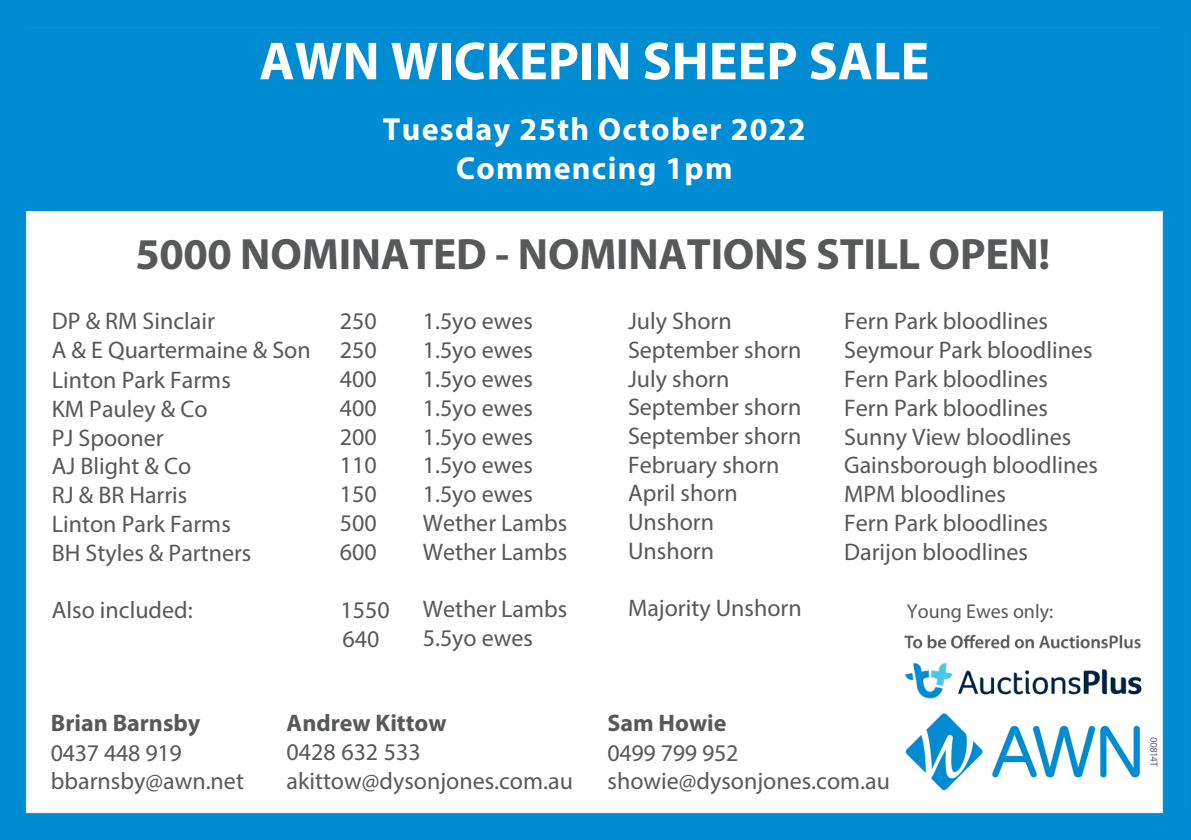
<style>
.page{position:relative;width:1191px;height:840px;background:#fff}
.page>*{position:absolute;margin:0;border:0;box-sizing:border-box;transform-origin:0 0}
.t1{font:700 53.8px "Myriad Pro";color:#fff}
.t2{font:700 44px "Myriad Pro";letter-spacing:-.01em;color:#57585a}
.t3{font:700 32px/38.4px "Myriad Pro";letter-spacing:.04em;color:#fff;text-align:center}
.t4{font:24px/28.8px "Myriad Pro";color:#57585a}
.t5{font:24px/28.8px "Myriad Pro";color:#58595b}
.t6{font:700 24px "Myriad Pro";color:#57585a}
.t7{font:20px "Myriad Pro";color:#58595b}
.s1{font-weight:700;color:#57585a}
.s2{color:#57585a}
</style>
<div class="page">
<img style="left:0;top:1px;width:1190px;height:838px">
<div style="left:0;top:28px;width:1164px;height:183px;background:#008cd2"></div>
<img style="left:882px;top:617px;width:274px;height:94px">
<p class="t1" style="left:259px;top:26px;width:671px">AWN WICKEPIN SHEEP SALE</p>
<p class="t3" style="left:383px;top:109px;width:424px">Tuesday 25th October 2022<br>Commencing 1pm</p>
<p class="t2" style="left:135px;top:225px;width:916px">5000 NOMINATED - NOMINATIONS STILL OPEN!</p>
<p class="t4" style="left:52px;top:306px;width:164px">DP &amp; RM Sinclair</p>
<p class="t4" style="left:340px;top:306px;width:38px">250</p>
<p class="t4" style="left:844px;top:306px;width:205px">Fern Park bloodlines</p>
<p class="t4" style="left:52px;top:335px;width:326px">A &amp; E Quartermaine &amp; Son 250</p>
<p class="t4" style="left:844px;top:335px;width:250px">Seymour Park bloodlines</p>
<p class="t4" style="left:340px;top:364px;width:38px">400</p>
<p class="t4" style="left:844px;top:364px;width:205px">Fern Park bloodlines</p>
<p class="t4" style="left:340px;top:392px;width:38px">400</p>
<p class="t4" style="left:844px;top:392px;width:205px">Fern Park bloodlines</p>
<p class="t4" style="left:340px;top:421px;width:38px">200</p>
<p class="t4" style="left:844px;top:421px;width:229px">Sunny View bloodlines</p>
<p class="t4" style="left:340px;top:450px;width:38px">110</p>
<p class="t4" style="left:844px;top:450px;width:255px">Gainsborough bloodlines</p>
<p class="t4" style="left:340px;top:479px;width:38px">150</p>
<p class="t4" style="left:844px;top:479px;width:163px">MPM bloodlines</p>
<p class="t4" style="left:340px;top:508px;width:38px">500</p>
<p class="t4" style="left:844px;top:508px;width:205px">Fern Park bloodlines</p>
<p class="t4" style="left:628px;top:306px;width:175px">July Shorn<br>September shorn<br>July shorn<br>September shorn<br>September shorn<br>February shorn<br>April shorn<br>Unshorn<br>Unshorn</p>
<p class="t4" style="left:628px;top:593px;width:175px">Majority Unshorn</p>
<p class="t4" style="left:423px;top:306px;width:146px">1.5yo ewes<br>1.5yo ewes<br>1.5yo ewes<br>1.5yo ewes<br>1.5yo ewes<br>1.5yo ewes<br>1.5yo ewes<br>Wether Lambs<br>Wether Lambs</p>
<p class="t4" style="left:423px;top:592px;width:146px;line-height:29.8px">Wether Lambs<br>5.5yo ewes</p>
<p class="t4" style="left:52px;top:365px;width:201px">Linton Park Farms<br>KM Pauley &amp; Co<br>PJ Spooner<br>AJ Blight &amp; Co<br>RJ &amp; BR Harris<br>Linton Park Farms<br>BH Styles &amp; Partners</p>
<p class="t4" style="left:52px;top:594px;width:142px">Also included:</p>
<p class="t4" style="left:844px;top:536px;width:185px">Darijon bloodlines</p>
<p class="t4" style="left:340px;top:536px;width:38px">600</p>
<p class="t4" style="left:340px;top:595px;width:51px">1550<br>640</p>
<p class="t7" style="left:907px;top:598px;width:148px">Young Ewes only:</p>
<p class="t5" style="left:51px;top:708px;width:195px"><span class="s1">Brian Barnsby<br></span><span class="s2">0437 448 919 </span>bbarnsby@awn.net</p>
<p class="t6" style="left:287px;top:707px;width:161px">Andrew Kittow</p>
<p class="t4" style="left:287px;top:736px;width:136px">0428 632 533</p>
<p class="t5" style="left:287px;top:765px;width:288px">akittow@dysonjones.com.au</p>
<p class="t6" style="left:607px;top:707px;width:120px">Sam Howie</p>
<p class="t4" style="left:607px;top:737px;width:132px">0499 799 952</p>
<p class="t5" style="left:607px;top:765px;width:284px">showie@dysonjones.com.au</p>
</div>
